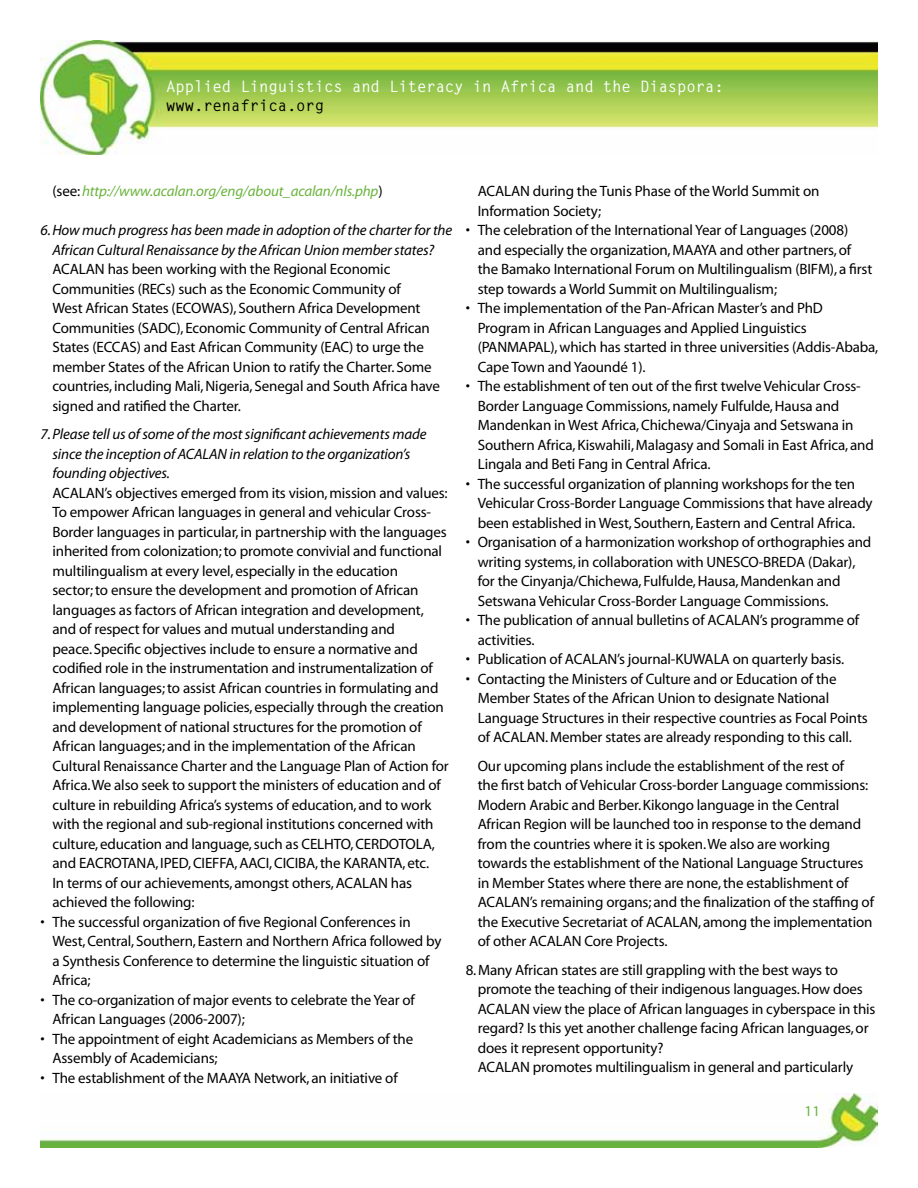
<style>
.page{position:relative;width:918px;height:1188px;background:#fff}
.page>*{position:absolute;margin:0;border:0;box-sizing:border-box;transform-origin:0 0}
.t1{font:700 15.75px "Letter Gothic";letter-spacing:-.01em;color:#fff}
.t2{font:700 15.75px "Letter Gothic";letter-spacing:-.01em;color:#000}
.t3{font:15px/19.5px "Myriad";letter-spacing:-.01em;color:#000}
.t4{font:italic 15px/19.5px "Myriad";letter-spacing:-.01em;color:#000;text-align:center}
.t5{font:italic 15px "Myriad";letter-spacing:-.01em;color:#6ab33d}
.t6{font:15px "Myriad";color:#6ab33d}
.s1{font-style:normal;color:#000}
</style>
<div class="page">
<img style="left:40px;top:1093px;width:838px;height:55px">
<img style="left:40px;top:40px;width:837px;height:115px">
<p class="t1" style="left:166px;top:77px;width:559px">Applied Linguistics and Literacy in Africa and the Diaspora:</p>
<p class="t2" style="left:166px;top:96px;width:160px">www.renafrica.org</p>
<p class="t5" style="left:52px;top:184px;width:332px"><span class="s1">(see:</span> http://www.acalan.org/eng/about_acalan/nls.php<span class="s1">)</span></p>
<p class="t4" style="left:40px;top:221px;width:413px">6. How much progress has been made in adoption of the charter for the<br>African Cultural Renaissance by the African Union member states?</p>
<p class="t3" style="left:52px;top:260px;width:389px">ACALAN has been working with the Regional Economic Communities (RECs) such as the Economic Community of<br>West African States (ECOWAS), Southern Africa Development Communities (SADC), Economic Community of Central African States (ECCAS) and East African Community (EAC) to urge the member States of the African Union to ratify the Charter. Some countries, including Mali, Nigeria, Senegal and South Africa have signed and ratified the Charter.</p>
<p class="t4" style="left:52px;top:425px;width:376px;text-align:left;text-indent:-12px">7. Please tell us of some of the most significant achievements made since the inception of ACALAN in relation to the organization’s founding objectives.</p>
<p class="t3" style="left:52px;top:484px;width:398px">ACALAN’s objectives emerged from its vision, mission and values:<br>To empower African languages in general and vehicular Cross-Border languages in particular, in partnership with the languages inherited from colonization; to promote convivial and functional multilingualism at every level, especially in the education<br>sector; to ensure the development and promotion of African languages as factors of African integration and development, and of respect for values and mutual understanding and<br>peace. Specific objectives include to ensure a normative and codified role in the instrumentation and instrumentalization of African languages; to assist African countries in formulating and implementing language policies, especially through the creation and development of national structures for the promotion of African languages; and in the implementation of the African Cultural Renaissance Charter and the Language Plan of Action for Africa. We also seek to support the ministers of education and of culture in rebuilding Africa’s systems of education, and to work with the regional and sub-regional institutions concerned with culture, education and language, such as CELHTO, CERDOTOLA, and EACROTANA, IPED, CIEFFA, AACI, CICIBA, the KARANTA, etc.<br>In terms of our achievements, amongst others, ACALAN has achieved the following:</p>
<p class="t3" style="left:52px;top:913px;width:391px;text-indent:-12px">• The successful organization of five Regional Conferences in West, Central, Southern, Eastern and Northern Africa followed by a Synthesis Conference to determine the linguistic situation of Africa;</p>
<p class="t3" style="left:52px;top:991px;width:364px;text-indent:-12px">• The co-organization of major events to celebrate the Year of<br>African Languages (2006-2007);</p>
<p class="t3" style="left:52px;top:1030px;width:362px;text-indent:-12px">• The appointment of eight Academicians as Members of the<br>Assembly of Academicians;</p>
<p class="t3" style="left:40px;top:1069px;width:359px">• The establishment of the MAAYA Network, an initiative of</p>
<p class="t3" style="left:478px;top:182px;width:343px">ACALAN during the Tunis Phase of the World Summit on<br>Information Society;</p>
<p class="t3" style="left:478px;top:221px;width:396px;text-indent:-12px">• The celebration of the International Year of Languages (2008) and especially the organization, MAAYA and other partners, of the Bamako International Forum on Multilingualism (BIFM), a first step towards a World Summit on Multilingualism;</p>
<p class="t3" style="left:478px;top:299px;width:402px;text-indent:-12px">• The implementation of the Pan-African Master’s and PhD Program in African Languages and Applied Linguistics (PANMAPAL), which has started in three universities (Addis-Ababa, Cape Town and Yaoundé 1).</p>
<p class="t3" style="left:478px;top:377px;width:398px;text-indent:-12px">• The establishment of ten out of the first twelve Vehicular Cross-Border Language Commissions, namely Fulfulde, Hausa and Mandenkan in West Africa, Chichewa/Cinyaja and Setswana in Southern Africa, Kiswahili, Malagasy and Somali in East Africa, and Lingala and Beti Fang in Central Africa.</p>
<p class="t3" style="left:478px;top:475px;width:396px;text-indent:-12px">• The successful organization of planning workshops for the ten<br>Vehicular Cross-Border Language Commissions that have already been established in West, Southern, Eastern and Central Africa.</p>
<p class="t3" style="left:478px;top:533px;width:395px;text-indent:-12px">• Organisation of a harmonization workshop of orthographies and writing systems, in collaboration with UNESCO-BREDA (Dakar), for the Cinyanja/Chichewa, Fulfulde, Hausa, Mandenkan and Setswana Vehicular Cross-Border Language Commissions.</p>
<p class="t3" style="left:478px;top:611px;width:383px;text-indent:-12px">• The publication of annual bulletins of ACALAN’s programme of activities.</p>
<p class="t3" style="left:466px;top:650px;width:380px">• Publication of ACALAN’s journal-KUWALA on quarterly basis.</p>
<p class="t3" style="left:478px;top:670px;width:392px;text-indent:-12px">• Contacting the Ministers of Culture and or Education of the Member States of the African Union to designate National Language Structures in their respective countries as Focal Points of ACALAN. Member states are already responding to this call.</p>
<p class="t3" style="left:478px;top:757px;width:398px">Our upcoming plans include the establishment of the rest of<br>the first batch of Vehicular Cross-border Language commissions:<br>Modern Arabic and Berber. Kikongo language in the Central African Region will be launched too in response to the demand from the countries where it is spoken. We also are working towards the establishment of the National Language Structures in Member States where there are none, the establishment of ACALAN’s remaining organs; and the finalization of the staffing of the Executive Secretariat of ACALAN, among the implementation of other ACALAN Core Projects.</p>
<p class="t3" style="left:478px;top:961px;width:399px;text-indent:-12px">8. Many African states are still grappling with the best ways to promote the teaching of their indigenous languages. How does ACALAN view the place of African languages in cyberspace in this regard? Is this yet another challenge facing African languages, or does it represent opportunity?<br>ACALAN promotes multilingualism in general and particularly</p>
<p class="t6" style="left:805px;top:1104px;width:17px">11</p>
</div>
